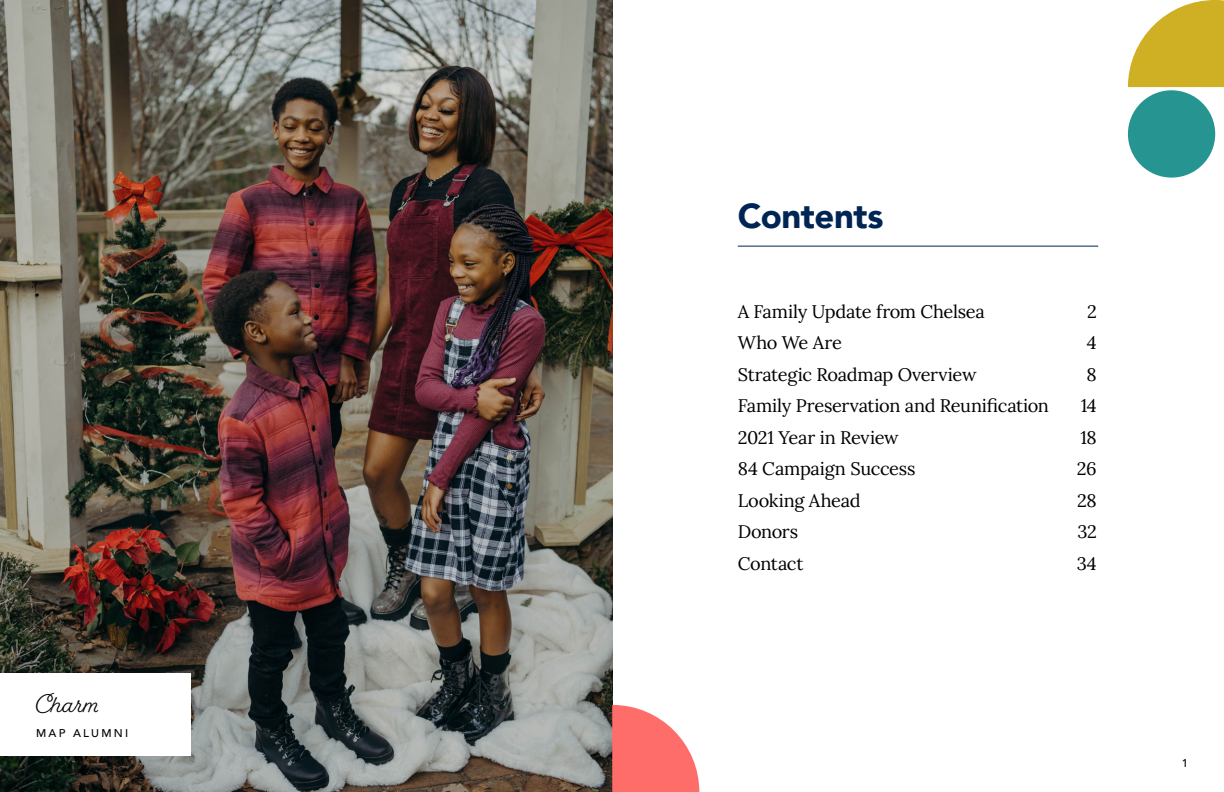
<style>
.page{position:relative;width:1224px;height:792px;background:#fff}
.page>*{position:absolute;margin:0;border:0;box-sizing:border-box;transform-origin:0 0}
.t1{font:900 34.6px "Avenir";letter-spacing:-.015em;color:#002554}
.t2{font:23px "Fairwater Script";color:#000}
.t3{font:18.2px "Lora";letter-spacing:-.015em;color:#000}
.t4{font:500 11.3px "Avenir";letter-spacing:.205em;color:#000}
</style>
<div class="page">
<hr style="left:612px;top:0;width:1px;height:792px;background:#c7c9c7">
<img style="left:0;top:0;width:612px;height:792px">
<div style="left:0;top:674px;width:190px;height:82px;background:#fff"></div>
<hr style="left:738px;top:246px;width:360px;height:1px;background:#002554">
<div style="left:1128px;top:90px;width:87px;height:88px;background:#269491;border-radius:50%"></div>
<svg style="left:1128px;top:0;width:96px;height:87px"></svg>
<svg style="left:612px;top:705px;width:87px;height:87px"></svg>
<p class="t2" style="left:36px;top:690px;width:66px">Charm</p>
<p class="t4" style="left:36px;top:723px;width:94px">MAP ALUMNI</p>
<h1 class="t1" style="left:738px;top:186px;width:147px">Contents</h1>
<p class="t3" style="left:738px;top:298px;width:249px">A Family Update from Chelsea</p>
<p class="t3" style="left:1087px;top:298px;width:11px">2</p>
<p class="t3" style="left:738px;top:329px;width:106px">Who We Are</p>
<p class="t3" style="left:1087px;top:329px;width:11px">4</p>
<p class="t3" style="left:738px;top:361px;width:240px">Strategic Roadmap Overview</p>
<p class="t3" style="left:1087px;top:361px;width:12px">8</p>
<p class="t3" style="left:738px;top:392px;width:313px">Family Preservation and Reunification</p>
<p class="t3" style="left:1081px;top:392px;width:17px">14</p>
<p class="t3" style="left:738px;top:424px;width:163px">2021 Year in Review</p>
<p class="t3" style="left:1080px;top:424px;width:18px">18</p>
<p class="t3" style="left:738px;top:455px;width:179px">84 Campaign Success</p>
<p class="t3" style="left:1077px;top:455px;width:21px">26</p>
<p class="t3" style="left:738px;top:487px;width:124px">Looking Ahead</p>
<p class="t3" style="left:1077px;top:487px;width:21px">28</p>
<p class="t3" style="left:738px;top:518px;width:62px">Donors</p>
<p class="t3" style="left:1077px;top:518px;width:21px">32</p>
<p class="t3" style="left:738px;top:550px;width:67px">Contact</p>
<p class="t3" style="left:1077px;top:550px;width:22px">34</p>
<p class="t4" style="left:1182px;top:754px;width:8px">1</p>
</div>
